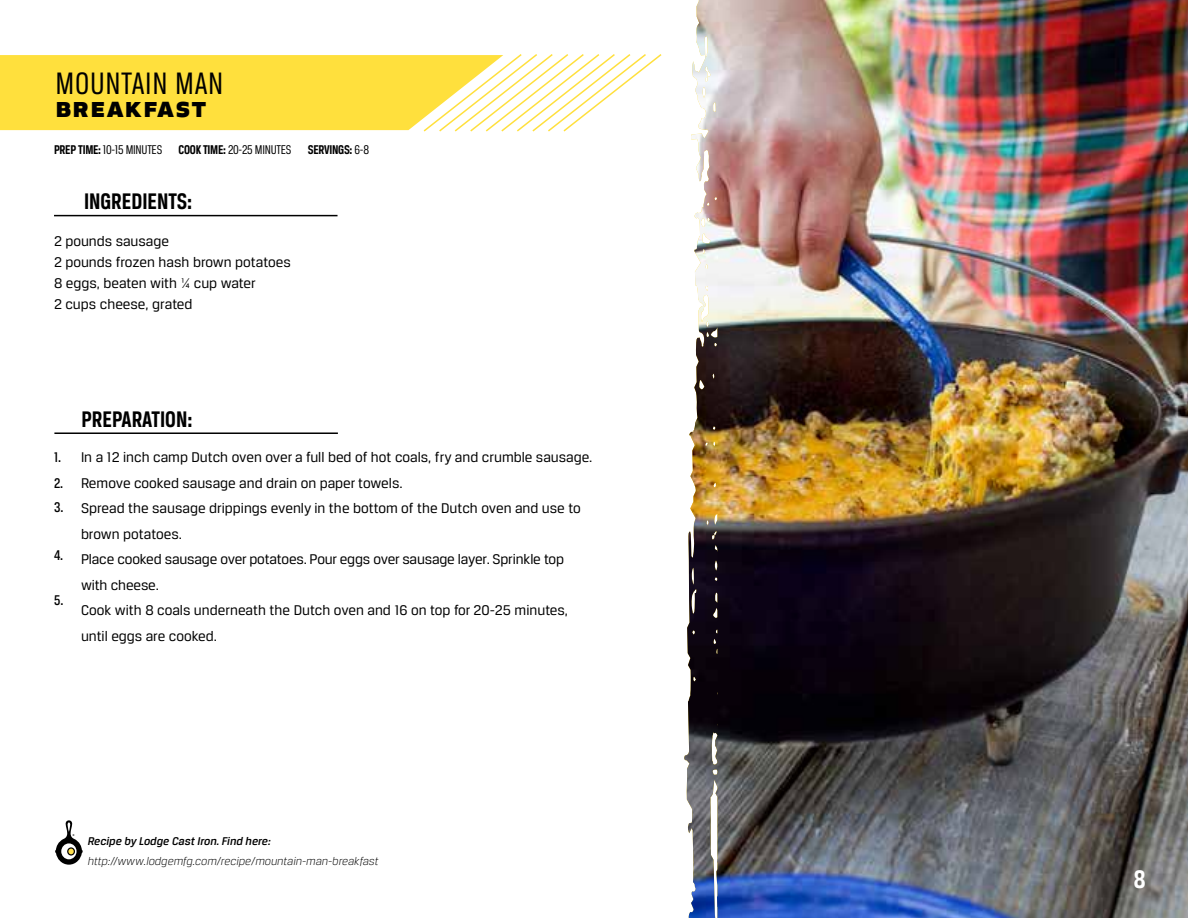
<style>
.page{position:relative;width:1188px;height:918px;background:#fff}
.page>*{position:absolute;margin:0;border:0;box-sizing:border-box;transform-origin:0 0}
.t1{font:33px "Breuer Condensed";letter-spacing:.02em;color:#000}
.t2{font:700 30px "Apex New";letter-spacing:.04em;color:#000}
.t3{font:700 27px "Breuer Condensed";color:#fff}
.t4{font:700 24px "Breuer Condensed";color:#000}
.t5{font:15px/25.5px "Breuer Text";color:#000}
.t6{font:500 15px/25.5px "Breuer Condensed";color:#000}
.t7{font:700 13.5px "Breuer Condensed";letter-spacing:-.02em;color:#000}
.t8{font:italic 300 12px "Breuer Text";color:#000}
.t9{font:italic 500 12px "Breuer Text";color:#000}
.s1{font-weight:400}
.s2{color:#fff}
</style>
<div class="page">
<svg style="left:0;top:54px;width:662px;height:78px"></svg>
<img style="left:684px;top:0;width:504px;height:918px">
<img style="left:688px;top:0;width:21px;height:608px">
<hr style="left:54px;top:215px;width:284px;height:1px;background:#000">
<hr style="left:54px;top:432px;width:284px;height:2px;background:#000">
<svg style="left:55px;top:820px;width:28px;height:45px"></svg>
<h1 class="t1" style="left:56px;top:66px;width:169px">MOUNTAIN MAN</h1>
<h2 class="t2" style="left:56px;top:84px;width:153px">breakfast</h2>
<p class="t7" style="left:54px;top:142px;width:317px">PREP TIME: <span class="s1">10-15 MINUTES</span> <span class="s2">//</span> COOK TIME: <span class="s1">20-25 MINUTES</span> <span class="s2">//</span> SERVINGS: <span class="s1">6-8</span></p>
<h3 class="t4" style="left:84px;top:188px;width:110px">INGREDIENTS:</h3>
<p class="t5" style="left:54px;top:231px;width:238px;line-height:21px">2 pounds sausage<br>2 pounds frozen hash brown potatoes<br>8 eggs, beaten with 1/4 cup water<br>2 cups cheese, grated</p>
<p class="t6" style="left:54px;top:444px;width:11px">1.<br>2.</p>
<p class="t6" style="left:54px;top:494px;width:11px">3.</p>
<p class="t6" style="left:54px;top:542px;width:11px">4.</p>
<p class="t6" style="left:54px;top:587px;width:11px">5.</p>
<h3 class="t4" style="left:81px;top:406px;width:113px">PREPARATION:</h3>
<p class="t5" style="left:81px;top:444px;width:513px">In a 12 inch camp Dutch oven over a full bed of hot coals, fry and crumble sausage.<br>Remove cooked sausage and drain on paper towels.<br>Spread the sausage drippings evenly in the bottom of the Dutch oven and use to brown potatoes.<br>Place cooked sausage over potatoes. Pour eggs over sausage layer. Sprinkle top with cheese.<br>Cook with 8 coals underneath the Dutch oven and 16 on top for 20-25 minutes, until eggs are cooked.</p>
<p class="t9" style="left:88px;top:835px;width:185px">Recipe by Lodge Cast Iron. Find here:</p>
<p class="t8" style="left:88px;top:854px;width:292px">http://www.lodgemfg.com/recipe/mountain-man-breakfast</p>
<h3 class="t3" style="left:1134px;top:864px;width:13px">8</h3>
</div>
